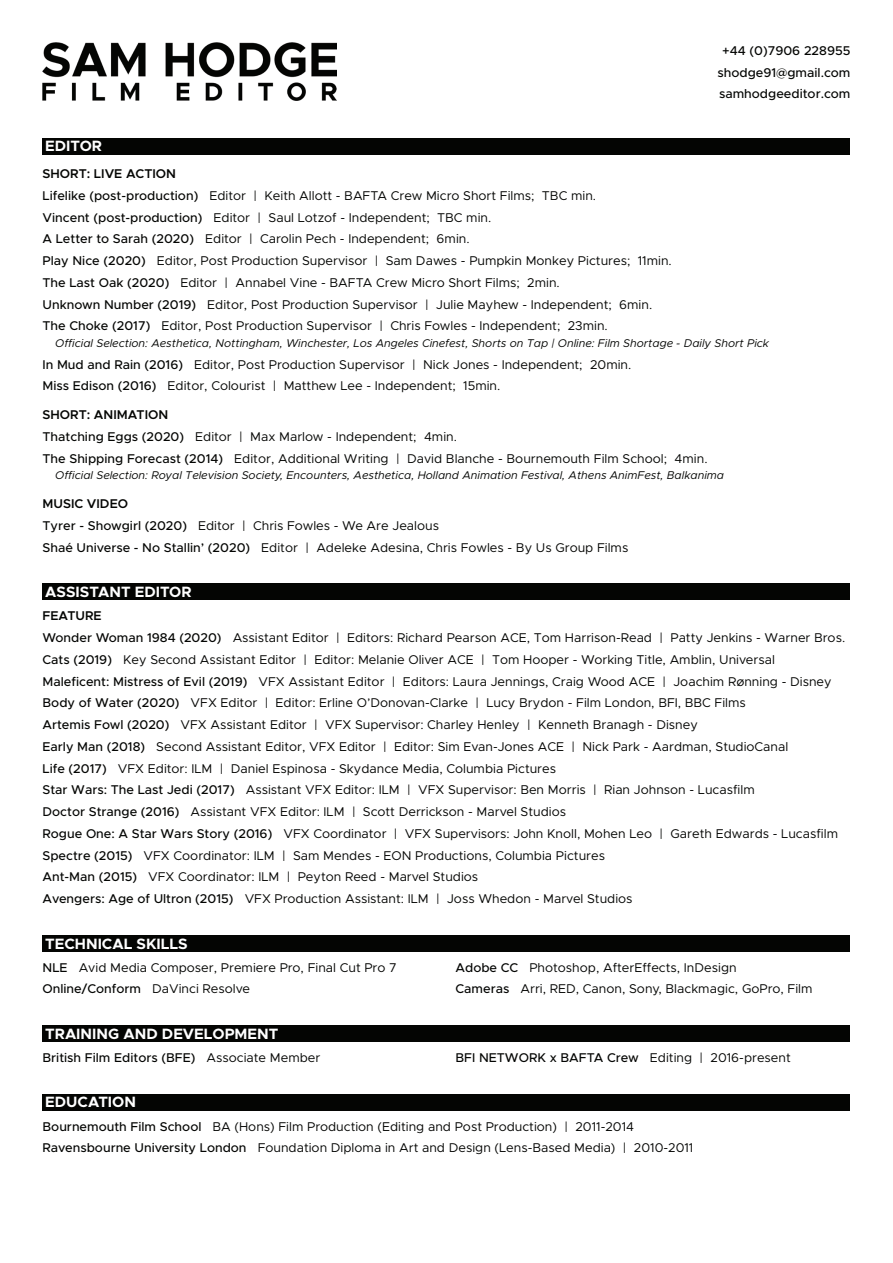
<style>
.page{position:relative;width:893px;height:1263px;background:#fff}
.page>*{position:absolute;margin:0;border:0;box-sizing:border-box;transform-origin:0 0}
.t1{font:700 15px "Metropolis";color:#fff}
.t2{font:12.75px/21.8px "Metropolis";color:#040503}
.t3{font:500 12.75px/21.8px "Metropolis";color:#040503;text-align:center}
.t4{font:italic 11.25px "Metropolis";color:#040503}
.s1{font-weight:600}
.s2{font-weight:500}
.s3{font-weight:400}
</style>
<div class="page">
<div style="left:43px;top:1094px;width:807px;height:16px;background:#040503"></div>
<div style="left:43px;top:1025px;width:807px;height:17px;background:#040503"></div>
<div style="left:43px;top:935px;width:807px;height:17px;background:#040503"></div>
<div style="left:43px;top:138px;width:807px;height:16px;background:#040503"></div>
<div style="left:43px;top:583px;width:807px;height:17px;background:#040503"></div>
<img style="left:43px;top:43px;width:294px;height:57px">
<p class="t3" style="left:717px;top:39px;width:135px">+44 (0)7906 228955 shodge91@gmail.com samhodgeeditor.com</p>
<p class="t1" style="left:45px;top:137px;width:58px">EDITOR</p>
<p class="t2" style="left:43px;top:163px;width:631px"><span class="s1">SHORT: LIVE ACTION<br></span><span class="s2">Lifelike (post-production)</span> Editor | Keith Allott - BAFTA Crew Micro Short Films; TBC min.<br><span class="s2">Vincent (post-production)</span> Editor | Saul Lotzof - Independent; TBC min.<br><span class="s2">A Letter to Sarah (2020)</span> Editor | Carolin Pech - Independent; 6min.<br><span class="s2">Play Nice (2020)</span> Editor, Post Production Supervisor | Sam Dawes - Pumpkin Monkey Pictures; 11min.<br><span class="s2">The Last Oak (2020)</span> Editor | Annabel Vine - BAFTA Crew Micro Short Films; 2min.<br><span class="s2">Unknown Number (2019)</span> Editor, Post Production Supervisor | Julie Mayhew - Independent; 6min.<br><span class="s2">The Choke (2017)</span> Editor, Post Production Supervisor | Chris Fowles - Independent; 23min.</p>
<p class="t4" style="left:55px;top:336px;width:715px">Official Selection: Aesthetica, Nottingham, Winchester, Los Angeles Cinefest, Shorts on Tap | Online: Film Shortage - Daily Short Pick</p>
<p class="t2" style="left:43px;top:353px;width:590px"><span class="s2">In Mud and Rain (2016)</span> Editor, Post Production Supervisor | Nick Jones - Independent; 20min.<br><span class="s2">Miss Edison (2016)</span> Editor, Colourist | Matthew Lee - Independent; 15min.</p>
<p class="t2" style="left:43px;top:404px;width:666px"><span class="s1">SHORT: ANIMATION<br></span><span class="s2">Thatching Eggs (2020)</span> Editor | Max Marlow - Independent; 4min.<br><span class="s2">The Shipping Forecast (2014)</span> Editor, Additional Writing | David Blanche - Bournemouth Film School; 4min.</p>
<p class="t4" style="left:55px;top:468px;width:670px">Official Selection: Royal Television Society, Encounters, Aesthetica, Holland Animation Festival, Athens AnimFest, Balkanima</p>
<p class="t2" style="left:43px;top:493px;width:587px"><span class="s1">MUSIC VIDEO<br></span><span class="s2">Tyrer - Showgirl (2020)</span> Editor | Chris Fowles - We Are Jealous<br><span class="s2">Shaé Universe - No Stallin’ (2020)</span> Editor | Adeleke Adesina, Chris Fowles - By Us Group Films</p>
<p class="t1" style="left:45px;top:582px;width:148px">ASSISTANT EDITOR</p>
<p class="t2" style="left:43px;top:605px;width:804px"><span class="s1">FEATURE<br></span><span class="s2">Wonder Woman 1984 (2020)</span> Assistant Editor | Editors: Richard Pearson ACE, Tom Harrison-Read | Patty Jenkins - Warner Bros.<br><span class="s2">Cats (2019)</span> Key Second Assistant Editor | Editor: Melanie Oliver ACE | Tom Hooper - Working Title, Amblin, Universal<br><span class="s2">Maleficent: Mistress of Evil (2019)</span> VFX Assistant Editor | Editors: Laura Jennings, Craig Wood ACE | Joachim Rønning - Disney <span class="s2">Body of Water (2020)</span> VFX Editor | Editor: Erline O’Donovan-Clarke | Lucy Brydon - Film London, BFI, BBC Films<br><span class="s2">Artemis Fowl (2020)</span> VFX Assistant Editor | VFX Supervisor: Charley Henley | Kenneth Branagh - Disney<br><span class="s2">Early Man (2018)</span> Second Assistant Editor, VFX Editor | Editor: Sim Evan-Jones ACE | Nick Park - Aardman, StudioCanal<br><span class="s2">Life (2017)</span> VFX Editor: ILM | Daniel Espinosa - Skydance Media, Columbia Pictures<br><span class="s2">Star Wars: The Last Jedi (2017)</span> Assistant VFX Editor: ILM | VFX Supervisor: Ben Morris | Rian Johnson - Lucasfilm<br><span class="s2">Doctor Strange (2016)</span> Assistant VFX Editor: ILM | Scott Derrickson - Marvel Studios<br><span class="s2">Rogue One: A Star Wars Story (2016)</span> VFX Coordinator | VFX Supervisors: John Knoll, Mohen Leo | Gareth Edwards - Lucasfilm <span class="s2">Spectre (2015)</span> VFX Coordinator: ILM | Sam Mendes - EON Productions, Columbia Pictures<br><span class="s2">Ant-Man (2015)</span> VFX Coordinator: ILM | Peyton Reed - Marvel Studios<br><span class="s2">Avengers: Age of Ultron (2015)</span> VFX Production Assistant: ILM | Joss Whedon - Marvel Studios</p>
<p class="t1" style="left:45px;top:934px;width:144px">TECHNICAL SKILLS</p>
<p class="t2" style="left:43px;top:956px;width:356px"><span class="s2">NLE</span> Avid Media Composer, Premiere Pro, Final Cut Pro 7<br><span class="s2">Online/Conform</span> DaVinci Resolve</p>
<p class="t2" style="left:455px;top:956px;width:358px"><span class="s2">Adobe CC</span> Photoshop, AfterEffects, InDesign<br><span class="s2">Cameras</span> Arri, RED, Canon, Sony, Blackmagic, GoPro, Film</p>
<p class="t1" style="left:45px;top:1024px;width:235px">TRAINING AND DEVELOPMENT</p>
<p class="t3" style="left:43px;top:1047px;width:279px">British Film Editors (BFE) <span class="s3">Associate Member</span></p>
<p class="t3" style="left:455px;top:1047px;width:337px">BFI NETWORK x BAFTA Crew <span class="s3">Editing | 2016-present</span></p>
<p class="t1" style="left:45px;top:1093px;width:92px">EDUCATION</p>
<p class="t2" style="left:43px;top:1115px;width:652px"><span class="s2">Bournemouth Film School</span> BA (Hons) Film Production (Editing and Post Production) | 2011-2014<br><span class="s2">Ravensbourne University London</span> Foundation Diploma in Art and Design (Lens-Based Media) | 2010-2011</p>
</div>
